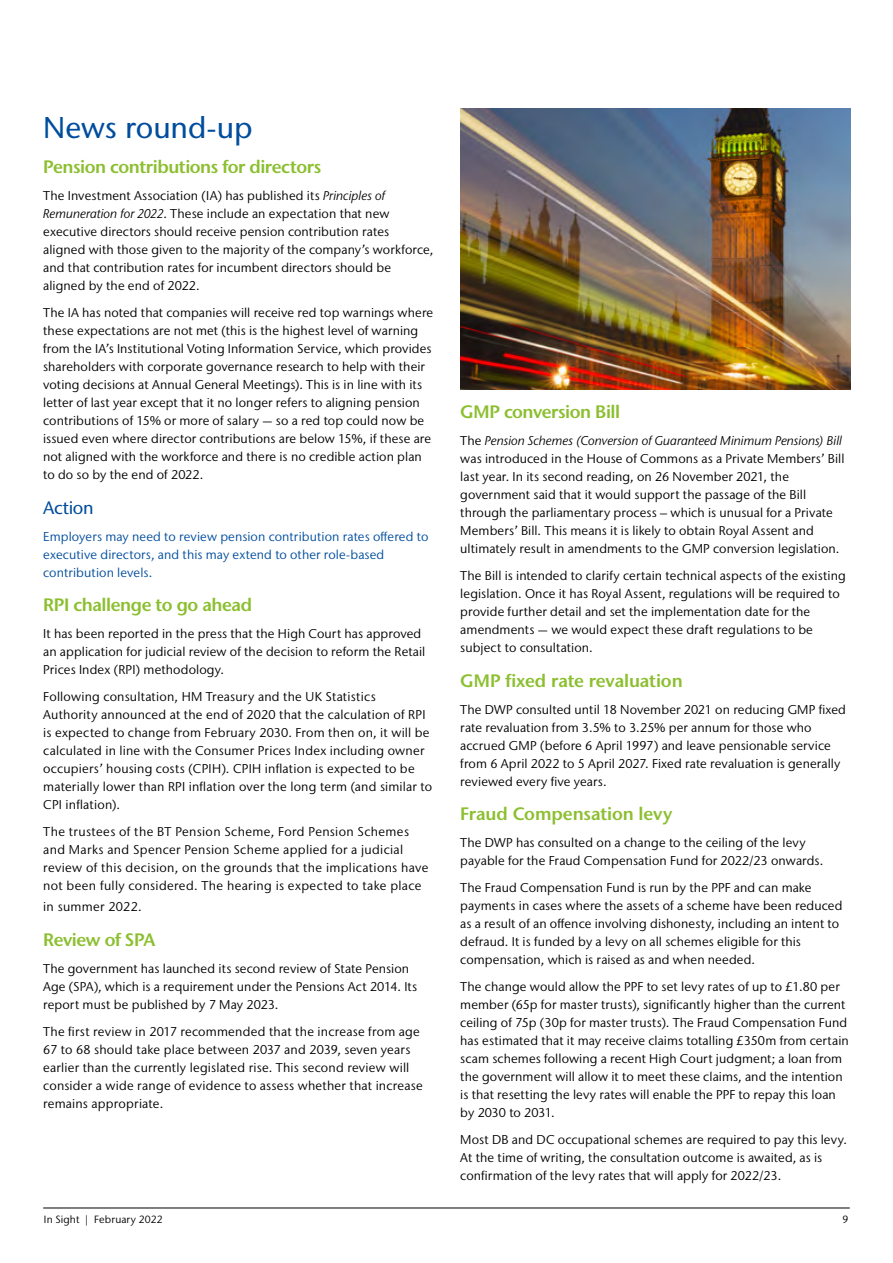
<style>
.page{position:relative;width:893px;height:1263px;background:#fff}
.page>*{position:absolute;margin:0;border:0;box-sizing:border-box;transform-origin:0 0}
.t1{font:500 30px "Stone Sans IIITC Std";letter-spacing:-.005em;color:#004d9d}
.t2{font:600 18px "Stone Sans IIITC Pro";letter-spacing:-.02em;color:#8cbf30}
.t3{font:500 18px "Stone Sans IIITC Pro";letter-spacing:-.02em;color:#004d9d}
.t4{font:12.75px/18px "Stone Sans IIITC Pro";letter-spacing:.01em;color:#000}
.t5{font:12.75px/18px "Stone Sans IIITC Pro";letter-spacing:.03em;color:#000}
.t6{font:12.75px/18px "Stone Sans IIITC Pro";letter-spacing:.01em;color:#004d9d}
.t7{font:10.5px "Stone Sans IIITC Pro";letter-spacing:.015em;color:#000}
.s1{font-style:italic}
</style>
<div class="page">
<hr style="left:43px;top:1208px;width:807px;height:1px;background:#000">
<img style="left:461px;top:108px;width:390px;height:281px">
<h1 class="t1" style="left:43px;top:110px;width:211px">News round-up</h1>
<h2 class="t2" style="left:43px;top:155px;width:280px">Pension contributions for directors</h2>
<p class="t4" style="left:43px;top:186px;width:392px">The Investment Association (IA) has published its <span class="s1">Principles of Remuneration for 2022</span>. These include an expectation that new executive directors should receive pension contribution rates aligned with those given to the majority of the company’s workforce, and that contribution rates for incumbent directors should be aligned by the end of 2022.</p>
<p class="t4" style="left:43px;top:303px;width:392px">The IA has noted that companies will receive red top warnings where these expectations are not met (this is the highest level of warning from the IA’s Institutional Voting Information Service, which provides shareholders with corporate governance research to help with their voting decisions at Annual General Meetings). This is in line with its letter of last year except that it no longer refers to aligning pension contributions of 15% or more of salary — so a red top could now be issued even where director contributions are below 15%, if these are not aligned with the workforce and there is no credible action plan to do so by the end of 2022.</p>
<h2 class="t3" style="left:43px;top:496px;width:52px">Action</h2>
<p class="t6" style="left:43px;top:527px;width:387px">Employers may need to review pension contribution rates offered to executive directors, and this may extend to other role-based contribution levels.</p>
<h2 class="t2" style="left:43px;top:593px;width:210px">RPI challenge to go ahead</h2>
<p class="t4" style="left:43px;top:624px;width:384px">It has been reported in the press that the High Court has approved an application for judicial review of the decision to reform the Retail<br>Prices Index (RPI) methodology.</p>
<p class="t4" style="left:43px;top:687px;width:390px">Following consultation, HM Treasury and the UK Statistics Authority announced at the end of 2020 that the calculation of RPI is expected to change from February 2030. From then on, it will be calculated in line with the Consumer Prices Index including owner occupiers’ housing costs (CPIH). CPIH inflation is expected to be materially lower than RPI inflation over the long term (and similar to CPI inflation).</p>
<p class="t5" style="left:43px;top:822px;width:387px">The trustees of the BT Pension Scheme, Ford Pension Schemes and Marks and Spencer Pension Scheme applied for a judicial review of this decision, on the grounds that the implications have not been fully considered. The hearing is expected to take place</p>
<p class="t4" style="left:43px;top:897px;width:100px">in summer 2022.</p>
<h2 class="t2" style="left:43px;top:928px;width:114px">Review of SPA</h2>
<p class="t4" style="left:43px;top:959px;width:376px">The government has launched its second review of State Pension<br>Age (SPA), which is a requirement under the Pensions Act 2014. Its report must be published by 7 May 2023.</p>
<p class="t4" style="left:43px;top:1022px;width:381px">The first review in 2017 recommended that the increase from age 67 to 68 should take place between 2037 and 2039, seven years earlier than the currently legislated rise. This second review will consider a wide range of evidence to assess whether that increase remains appropriate.</p>
<h2 class="t2" style="left:460px;top:400px;width:161px">GMP conversion Bill</h2>
<p class="t4" style="left:460px;top:431px;width:386px">The <span class="s1">Pension Schemes (Conversion of Guaranteed Minimum Pensions) Bill </span>was introduced in the House of Commons as a Private Members’ Bill last year. In its second reading, on 26 November 2021, the government said that it would support the passage of the Bill through the parliamentary process – which is unusual for a Private Members’ Bill. This means it is likely to obtain Royal Assent and ultimately result in amendments to the GMP conversion legislation.</p>
<p class="t4" style="left:460px;top:566px;width:387px">The Bill is intended to clarify certain technical aspects of the existing legislation. Once it has Royal Assent, regulations will be required to provide further detail and set the implementation date for the amendments — we would expect these draft regulations to be subject to consultation.</p>
<h2 class="t2" style="left:460px;top:669px;width:224px">GMP fixed rate revaluation</h2>
<p class="t4" style="left:460px;top:700px;width:387px">The DWP consulted until 18 November 2021 on reducing GMP fixed rate revaluation from 3.5% to 3.25% per annum for those who accrued GMP (before 6 April 1997) and leave pensionable service from 6 April 2022 to 5 April 2027. Fixed rate revaluation is generally reviewed every five years.</p>
<h2 class="t2" style="left:460px;top:802px;width:213px">Fraud Compensation levy</h2>
<p class="t4" style="left:460px;top:833px;width:364px">The DWP has consulted on a change to the ceiling of the levy payable for the Fraud Compensation Fund for 2022/23 onwards.</p>
<p class="t4" style="left:460px;top:878px;width:384px">The Fraud Compensation Fund is run by the PPF and can make payments in cases where the assets of a scheme have been reduced as a result of an offence involving dishonesty, including an intent to defraud. It is funded by a levy on all schemes eligible for this compensation, which is raised as and when needed.</p>
<p class="t4" style="left:460px;top:977px;width:390px">The change would allow the PPF to set levy rates of up to £1.80 per member (65p for master trusts), significantly higher than the current ceiling of 75p (30p for master trusts). The Fraud Compensation Fund has estimated that it may receive claims totalling £350m from certain scam schemes following a recent High Court judgment; a loan from the government will allow it to meet these claims, and the intention is that resetting the levy rates will enable the PPF to repay this loan by 2030 to 2031.</p>
<p class="t4" style="left:460px;top:1130px;width:388px">Most DB and DC occupational schemes are required to pay this levy.<br>At the time of writing, the consultation outcome is awaited, as is confirmation of the levy rates that will apply for 2022/23.</p>
<p class="t7" style="left:44px;top:1213px;width:120px">In Sight | February 2022</p>
<p class="t7" style="left:843px;top:1213px;width:7px">9</p>
</div>
